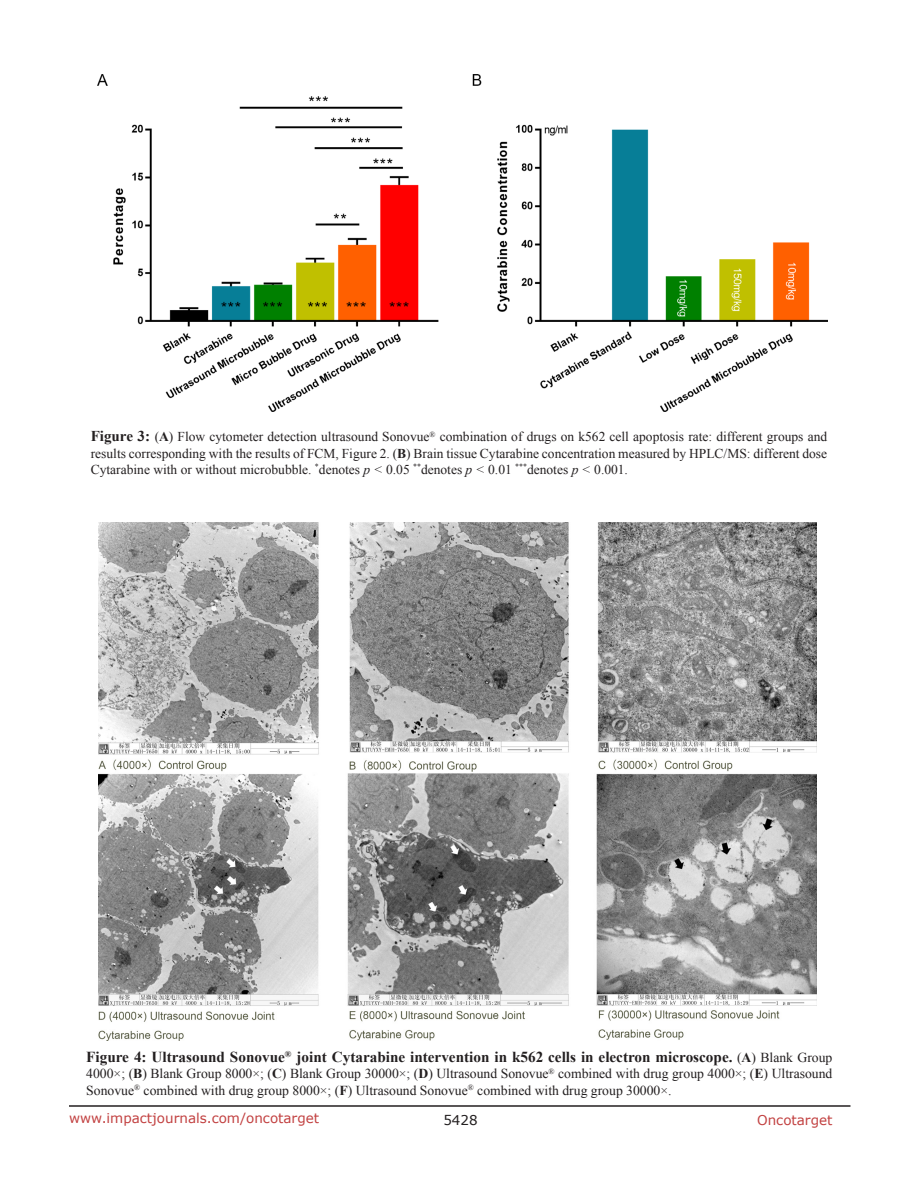
<style>
.page{position:relative;width:918px;height:1188px;background:#fff}
.page>*{position:absolute;margin:0;border:0;box-sizing:border-box;transform-origin:0 0}
.Figuretrx{font:700 15.15px "Times New Roman";color:#231f20}
.Figuretrx-2{font:13.65px/16.4px "Times New Roman";color:#231f20}
.Figuretrx-3{font:13.5px/16.2px "Times New Roman";color:#231f20;text-align:justify}
.t1{font:13.5px "Verdana";color:#c24141}
.t2{font:13.5px "Verdana";color:#231f20}
.s1{font-weight:700;font-size:15px}
.s2{font-weight:700}
.s3{font-style:italic}
.s4{font-weight:400;font-size:13.65px}
.s5{font-size:13.65px}
</style>
<div class="page">
<hr style="left:69px;top:1105px;width:781px;height:2px;background:#231f20">
<img style="left:97px;top:75px;width:730px;height:337px">
<img style="left:99px;top:522px;width:718px;height:519px">
<p class="Figuretrx-3" style="left:91px;top:429px;width:738px"><span class="s1">Figure 3:</span> (<span class="s2">A</span>) Flow cytometer detection ultrasound Sonovue<sup>®</sup> combination of drugs on k562 cell apoptosis rate: different groups and results corresponding with the results of FCM, Figure 2. (<span class="s2">B</span>) Brain tissue Cytarabine concentration measured by HPLC/MS: different dose Cytarabine with or without microbubble. <sup>*</sup>denotes <span class="s3">p &lt;</span> 0.05 <sup>**</sup>denotes <span class="s3">p &lt;</span> 0.01 <sup>***</sup>denotes <span class="s3">p &lt;</span> 0.001.</p>
<p class="Figuretrx" style="left:86px;top:1046px;width:748px">Figure 4: Ultrasound Sonovue<sup>®</sup> joint Cytarabine intervention in k562 cells in electron microscope. <span class="s4">(</span><span class="s5">A</span><span class="s4">) Blank Group</span></p>
<p class="Figuretrx-2" style="left:86px;top:1065px;width:748px">4000×; (<span class="s2">B</span>) Blank Group 8000×; (<span class="s2">C</span>) Blank Group 30000×; (<span class="s2">D</span>) Ultrasound Sonovue<sup>®</sup> combined with drug group 4000×; (<span class="s2">E</span>) Ultrasound<br>Sonovue<sup>®</sup> combined with drug group 8000×; (<span class="s2">F</span>) Ultrasound Sonovue<sup>®</sup> combined with drug group 30000×.</p>
<p class="t1" style="left:69px;top:1109px;width:252px">www.impactjournals.com/oncotarget</p>
<p class="t2" style="left:443px;top:1111px;width:36px">5428</p>
<p class="t1" style="left:757px;top:1111px;width:77px">Oncotarget</p>
</div>
